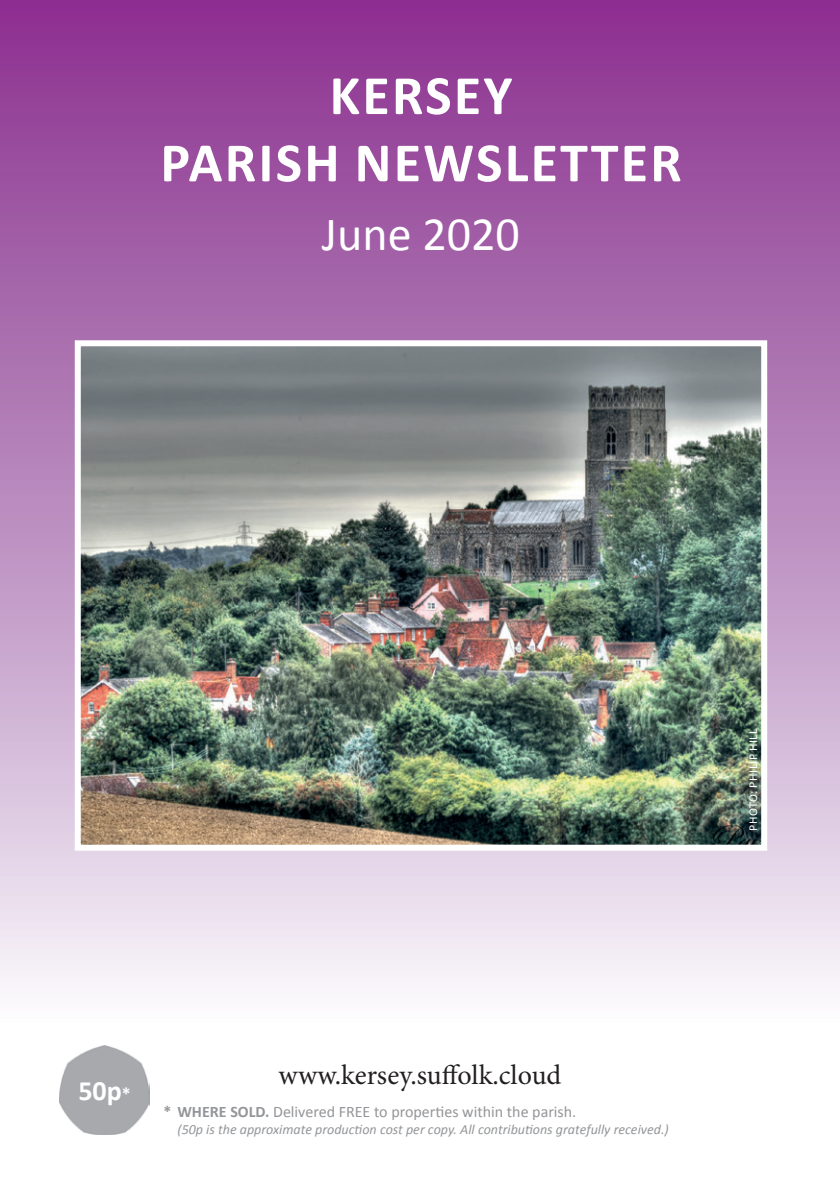
<style>
.page{position:relative;width:840px;height:1191px;background:#fff}
.page>*{position:absolute;margin:0;border:0;box-sizing:border-box;transform-origin:0 0}
.t1{font:700 56px/67.2px "Calibri";letter-spacing:.04em;color:#fff;text-align:center}
.t2{font:48px "Calibri";color:#fff}
.t3{font:28px "Minion Pro";color:#231f20}
.t4{font:700 28px "Calibri";color:#fff}
.t5{font:16px "Calibri";color:#939598}
.t6{font:italic 14px "Calibri";color:#939598}
.t7{font:12px "Calibri";letter-spacing:.04em;color:#fff}
.s1{font-size:18px}
.s2{font-weight:700}
</style>
<div class="page">
<div style="left:0;top:0;width:839px;height:1026px;background:linear-gradient(to bottom,#872d8c,#f6f6f9)"></div>
<img style="left:82px;top:347px;width:677px;height:496px">
<div style="left:75px;top:340px;width:691px;height:510px;border:6px solid #fff"></div>
<img style="left:59px;top:1045px;width:90px;height:89px">
<h1 class="t1" style="left:160px;top:62px;width:522px">KERSEY<br>PARISH NEWSLETTER</h1>
<h2 class="t2" style="left:322px;top:204px;width:199px">June 2020</h2>
<p class="t7" style="left:745px;top:830px;width:103px;rotate:-90deg">PHOTO: PHILIP HILL</p>
<h3 class="t4" style="left:78px;top:1073px;width:54px">50p<span class="s1">*</span></h3>
<h3 class="t3" style="left:278px;top:1056px;width:284px">www.kersey.suffolk.cloud</h3>
<p class="t5" style="left:163px;top:1102px;width:414px"><span class="s2">* WHERE SOLD.</span> Delivered FREE to properties within the parish.</p>
<p class="t6" style="left:177px;top:1120px;width:492px">(50p is the approximate production cost per copy. All contributions gratefully received.)</p>
</div>
